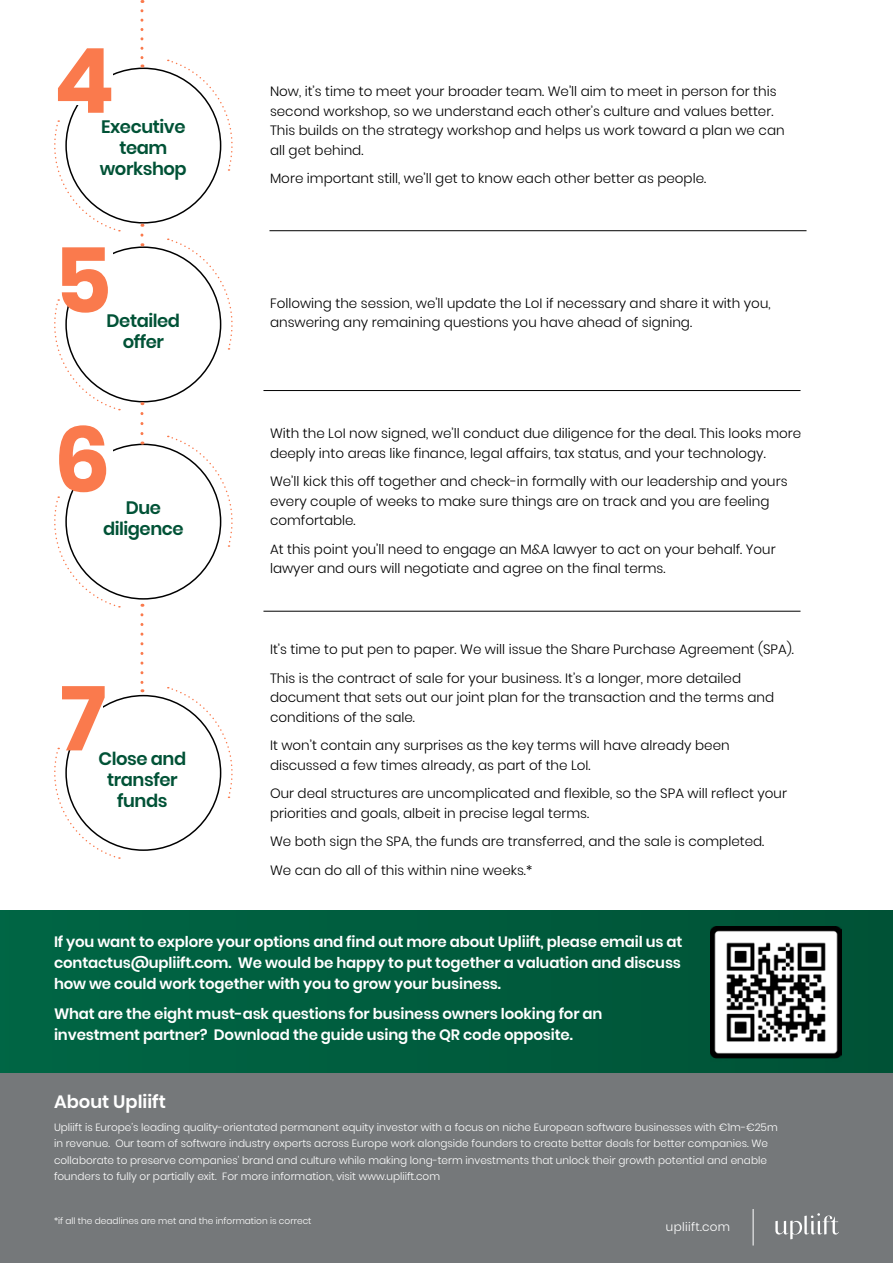
<style>
.page{position:relative;width:893px;height:1263px;background:#fff}
.page>*{position:absolute;margin:0;border:0;box-sizing:border-box;transform-origin:0 0}
.t1{font:700 90px/179.1px "Poppins";color:#fa7a4d}
.t2{font:600 18px/21px "Poppins";letter-spacing:-.025em;color:#005236;text-align:center}
.t3{font:600 18px "Poppins";color:#fff}
.t4{font:600 15px/21px "Poppins";letter-spacing:-.01em;color:#fff;text-align:justify}
.t5{font:300 13.5px/19.5px "Poppins";color:#000}
.t6{font:300 12px "Poppins";letter-spacing:.025em;color:#fff}
.t7{font:300 10.5px/16.5px "Poppins";color:#fff}
.t8{font:300 9px "Poppins";color:#fff}
</style>
<div class="page">
<div style="left:0;top:935px;width:893px;height:328px;background:#75787a"></div>
<svg style="left:54px;top:120px;width:66px;height:112px"></svg>
<svg style="left:168px;top:59px;width:65px;height:112px"></svg>
<svg style="left:54px;top:299px;width:66px;height:112px"></svg>
<svg style="left:168px;top:238px;width:65px;height:112px"></svg>
<svg style="left:54px;top:496px;width:66px;height:112px"></svg>
<svg style="left:168px;top:435px;width:65px;height:112px"></svg>
<svg style="left:54px;top:748px;width:66px;height:111px"></svg>
<svg style="left:168px;top:687px;width:65px;height:111px"></svg>
<svg style="left:140px;top:235px;width:3px;height:11px"></svg>
<svg style="left:140px;top:413px;width:3px;height:31px"></svg>
<svg style="left:140px;top:615px;width:3px;height:77px"></svg>
<svg style="left:140px;top:11px;width:3px;height:57px"></svg>
<hr style="left:269px;top:230px;width:537px;height:1px;background:#000">
<hr style="left:263px;top:390px;width:537px;height:1px;background:#000">
<hr style="left:263px;top:611px;width:537px;height:1px;background:#000">
<div style="left:0;top:911px;width:893px;height:162px;background:#005d3e"></div>
<div style="left:68px;top:246px;width:44px;height:57px;background:#fff"></div>
<img style="left:710px;top:927px;width:131px;height:134px">
<svg style="left:775px;top:1213px;width:64px;height:26px"></svg>
<hr style="left:753px;top:1209px;width:1px;height:36px;background:#fff">
<h1 class="t1" style="left:54px;top:-8px;width:62px">4</h1>
<h2 class="t2" style="left:100px;top:116px;width:88px">Executive team workshop</h2>
<h1 class="t1" style="left:54px;top:192px;width:59px">5<br>6</h1>
<h2 class="t2" style="left:107px;top:311px;width:75px">Detailed offer</h2>
<h2 class="t2" style="left:103px;top:497px;width:82px">Due diligence</h2>
<h1 class="t1" style="left:60px;top:630px;width:47px">7</h1>
<h2 class="t2" style="left:99px;top:748px;width:89px">Close and transfer funds</h2>
<p class="t5" style="left:270px;top:82px;width:516px">Now, it’s time to meet your broader team. We’ll aim to meet in person for this second workshop, so we understand each other’s culture and values better.<br>This builds on the strategy workshop and helps us work toward a plan we can all get behind.</p>
<p class="t5" style="left:270px;top:169px;width:438px">More important still, we’ll get to know each other better as people.</p>
<p class="t5" style="left:270px;top:293px;width:502px">Following the session, we’ll update the LoI if necessary and share it with you, answering any remaining questions you have ahead of signing.</p>
<p class="t5" style="left:270px;top:424px;width:533px">With the LoI now signed, we’ll conduct due diligence for the deal. This looks more deeply into areas like finance, legal affairs, tax status, and your technology.</p>
<p class="t5" style="left:270px;top:472px;width:519px">We’ll kick this off together and check-in formally with our leadership and yours every couple of weeks to make sure things are on track and you are feeling comfortable.</p>
<p class="t5" style="left:270px;top:539px;width:507px">At this point you’ll need to engage an M&amp;A lawyer to act on your behalf. Your lawyer and ours will negotiate and agree on the final terms.</p>
<p class="t5" style="left:270px;top:635px;width:525px;line-height:28.5px">It’s time to put pen to paper. We will issue the Share Purchase Agreement (SPA).<br>This is the contract of sale for your business. It’s a longer, more detailed</p>
<p class="t5" style="left:270px;top:688px;width:506px">document that sets out our joint plan for the transaction and the terms and conditions of the sale.</p>
<p class="t5" style="left:270px;top:736px;width:461px">It won’t contain any surprises as the key terms will have already been discussed a few times already, as part of the LoI.</p>
<p class="t5" style="left:270px;top:784px;width:518px">Our deal structures are uncomplicated and flexible, so the SPA will reflect your priorities and goals, albeit in precise legal terms.</p>
<p class="t5" style="left:270px;top:827px;width:496px;line-height:28.5px">We both sign the SPA, the funds are transferred, and the sale is completed.<br>We can do all of this within nine weeks.*</p>
<p class="t4" style="left:54px;top:931px;width:630px">If you want to explore your options and find out more about Upliift, please email us at contactus@upliift.com. We would be happy to put together a valuation and discuss how we could work together with you to grow your business.</p>
<p class="t4" style="left:54px;top:1003px;width:550px">What are the eight must-ask questions for business owners looking for an investment partner? Download the guide using the QR code opposite.</p>
<h2 class="t3" style="left:54px;top:1091px;width:113px">About Upliift</h2>
<p class="t7" style="left:54px;top:1119px;width:725px">Upliift is Europe’s leading quality-orientated permanent equity investor with a focus on niche European software businesses with €1m-€25m in revenue. Our team of software industry experts across Europe work alongside founders to create better deals for better companies. We collaborate to preserve companies’ brand and culture while making long-term investments that unlock their growth potential and enable founders to fully or partially exit. For more information, visit www.upliift.com</p>
<p class="t8" style="left:54px;top:1216px;width:259px">*if all the deadlines are met and the information is correct</p>
<p class="t6" style="left:666px;top:1220px;width:66px">upliift.com</p>
</div>
